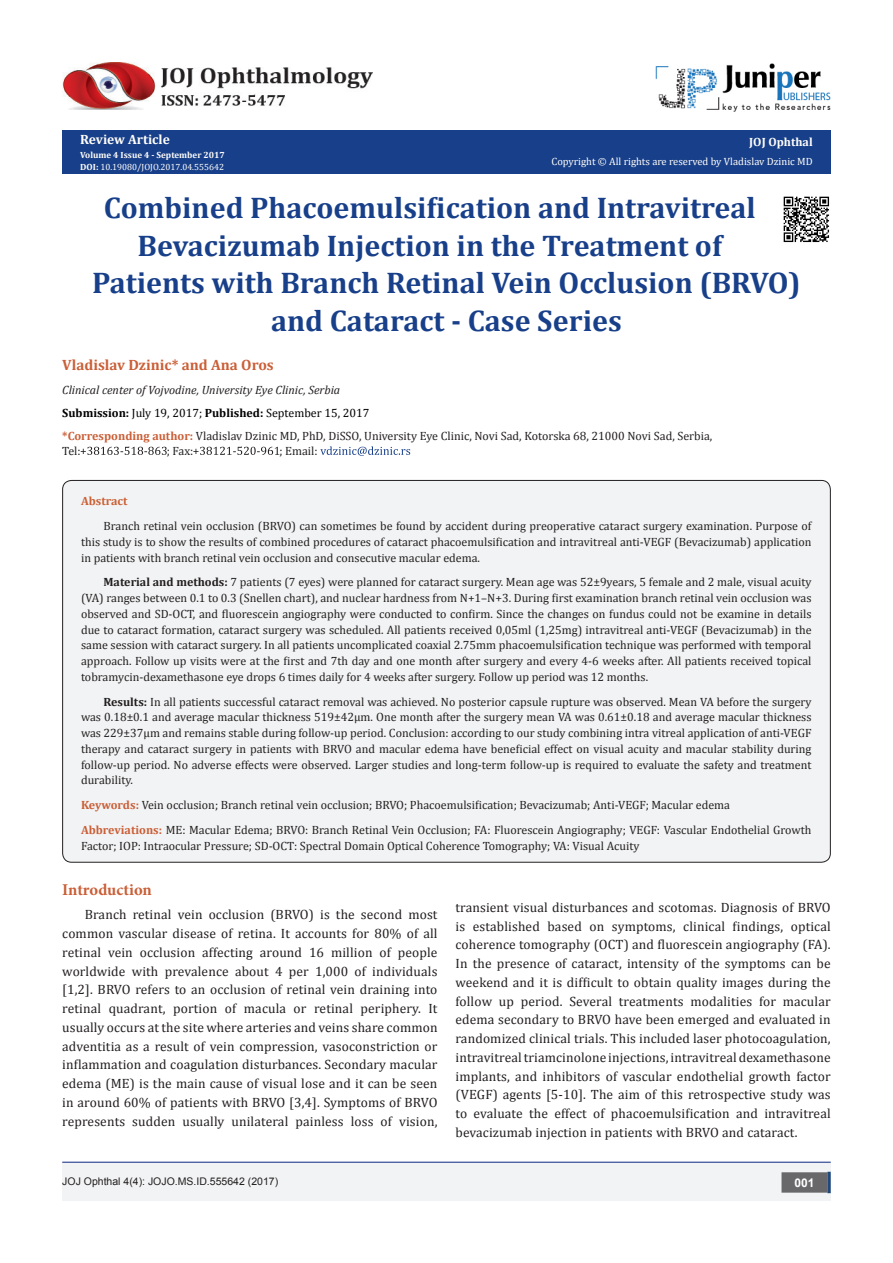
<style>
.page{position:relative;width:893px;height:1263px;background:#fff}
.page>*{position:absolute;margin:0;border:0;box-sizing:border-box;transform-origin:0 0}
.t1{font:700 30px "Cambria";color:#183f89}
.M_Heading1{font:700 16.5px "Minion Pro";letter-spacing:-.005em;color:#ca5f37}
.t2{font:700 15px "Cambria";color:#ca5f37}
.M_Heading1-2{font:13.5px/18.8px "Cambria";letter-spacing:.01em;color:#231f20;text-align:justify}
.t3{font:700 13.5px "Cambria";color:#fffefc}
.t4{font:12px/15.8px "Cambria";color:#231f20;text-align:justify}
.t5{font:italic 12px "Cambria";color:#231f20}
.t6{font:12px "Cambria";color:#000}
.t7{font:700 12px "Cambria";color:#fffefc}
.t8{font:700 12px "Cambria";color:#ca6035}
.t9{font:700 12px "Arial";color:#fff}
.t10{font:10.5px "Cambria";color:#fffefc}
.t11{font:10.5px "Arial";color:#231f20}
.t12{font:9px "Cambria";color:#fff}
.t13{font:700 9px "Cambria";color:#fffefc}
.s1{font-weight:700;color:#fffefc}
.s2{font-weight:700}
.s3{font-weight:700;color:#ca5f37}
</style>
<div class="page">
<div style="left:62px;top:131px;width:769px;height:43px;background:#183f89"></div>
<svg style="left:81px;top:446px;width:86px;height:9px"></svg>
<svg style="left:193px;top:446px;width:86px;height:9px"></svg>
<svg style="left:320px;top:446px;width:90px;height:10px"></svg>
<img style="left:655px;top:63px;width:176px;height:49px">
<img style="left:62px;top:62px;width:311px;height:48px">
<div style="left:62px;top:1162px;width:769px;height:39px;background:#f2f3f4"></div>
<div style="left:782px;top:1173px;width:45px;height:19px;background:#68676a"></div>
<div style="left:781px;top:1172px;width:46px;height:20px;border:2px solid #68676a"></div>
<svg style="left:827px;top:1172px;width:4px;height:21px"></svg>
<hr style="left:62px;top:1162px;width:769px;height:1px;background:#253f8e">
<div style="left:63px;top:480px;width:767px;height:382px;background:#f2f3f4;border-radius:9px"></div>
<img style="left:783px;top:196px;width:47px;height:47px">
<p class="t3" style="left:80px;top:130px;width:91px">Review Article</p>
<p class="t13" style="left:80px;top:148px;width:146px">Volume 4 Issue 4 - September 2017</p>
<p class="t12" style="left:80px;top:161px;width:145px"><span class="s1">DOI:</span> 10.19080/JOJO.2017.04.555642</p>
<p class="t7" style="left:749px;top:134px;width:65px">JOJ Ophthal</p>
<p class="t10" style="left:551px;top:155px;width:263px">Copyright © All rights are reserved by Vladislav Dzinic MD</p>
<p class="t1" style="left:104px;top:187px;width:653px">Combined Phacoemulsification and Intravitreal</p>
<p class="t1" style="left:138px;top:224px;width:586px">Bevacizumab Injection in the Treatment of</p>
<p class="t1" style="left:92px;top:262px;width:710px">Patients with Branch Retinal Vein Occlusion (BRVO)</p>
<p class="t1" style="left:271px;top:299px;width:352px">and Cataract - Case Series</p>
<p class="t2" style="left:62px;top:354px;width:213px">Vladislav Dzinic* and Ana Oros</p>
<p class="t5" style="left:62px;top:381px;width:279px">Clinical center of Vojvodine, University Eye Clinic, Serbia</p>
<p class="t6" style="left:62px;top:406px;width:309px"><span class="s2">Submission:</span> July 19, 2017; <span class="s2">Published:</span> September 15, 2017</p>
<p class="t4" style="left:62px;top:429px;width:652px;line-height:14.4px"><span class="s3">*Corresponding author:</span> Vladislav Dzinic MD, PhD, DiSSO, University Eye Clinic, Novi Sad, Kotorska 68, 21000 Novi Sad, Serbia,<br>Tel:</p>
<p class="t4" style="left:167px;top:443px;width:28px">; Fax:</p>
<p class="t4" style="left:279px;top:443px;width:40px">; Email:</p>
<p class="t8" style="left:81px;top:493px;width:48px">Abstract</p>
<p class="t4" style="left:81px;top:518px;width:732px;text-indent:22px">Branch retinal vein occlusion (BRVO) can sometimes be found by accident during preoperative cataract surgery examination. Purpose of this study is to show the results of combined procedures of cataract phacoemulsification and intravitreal anti-VEGF (Bevacizumab) application in patients with branch retinal vein occlusion and consecutive macular edema.</p>
<p class="t4" style="left:81px;top:574px;width:732px;text-indent:22px"><span class="s2">Material and methods:</span> 7 patients (7 eyes) were planned for cataract surgery. Mean age was 52±9years, 5 female and 2 male, visual acuity (VA) ranges between 0.1 to 0.3 (Snellen chart), and nuclear hardness from N+1–N+3. During first examination branch retinal vein occlusion was observed and SD-OCT, and fluorescein angiography were conducted to confirm. Since the changes on fundus could not be examine in details due to cataract formation, cataract surgery was scheduled. All patients received 0,05ml (1,25mg) intravitreal anti-VEGF (Bevacizumab) in the same session with cataract surgery. In all patients uncomplicated coaxial 2.75mm phacoemulsification technique was performed with temporal approach. Follow up visits were at the first and 7th day and one month after surgery and every 4-6 weeks after. All patients received topical tobramycin-dexamethasone eye drops 6 times daily for 4 weeks after surgery. Follow up period was 12 months.</p>
<p class="t4" style="left:81px;top:693px;width:732px;text-indent:22px"><span class="s2">Results:</span> In all patients successful cataract removal was achieved. No posterior capsule rupture was observed. Mean VA before the surgery was 0.18±0.1 and average macular thickness 519±42µm. One month after the surgery mean VA was 0.61±0.18 and average macular thickness was 229±37µm and remains stable during follow-up period. Conclusion: according to our study combining intra vitreal application of anti-VEGF therapy and cataract surgery in patients with BRVO and macular edema have beneficial effect on visual acuity and macular stability during follow-up period. No adverse effects were observed. Larger studies and long-term follow-up is required to evaluate the safety and treatment durability.</p>
<p class="t4" style="left:81px;top:797px;width:650px"><span class="s3">Keywords:</span> Vein occlusion; Branch retinal vein occlusion; BRVO; Phacoemulsification; Bevacizumab; Anti-VEGF; Macular edema</p>
<p class="t4" style="left:81px;top:822px;width:732px"><span class="s3">Abbreviations:</span> ME: Macular Edema; BRVO: Branch Retinal Vein Occlusion; FA: Fluorescein Angiography; VEGF: Vascular Endothelial Growth<br>Factor; IOP: Intraocular Pressure; SD-OCT: Spectral Domain Optical Coherence Tomography; VA: Visual Acuity</p>
<p class="M_Heading1" style="left:62px;top:878px;width:91px">Introduction</p>
<p class="M_Heading1-2" style="left:62px;top:905px;width:377px;text-indent:22px">Branch retinal vein occlusion (BRVO) is the second most common vascular disease of retina. It accounts for 80% of all retinal vein occlusion affecting around 16 million of people worldwide with prevalence about 4 per 1,000 of individuals [1,2]. BRVO refers to an occlusion of retinal vein draining into retinal quadrant, portion of macula or retinal periphery. It usually occurs at the site where arteries and veins share common adventitia as a result of vein compression, vasoconstriction or inflammation and coagulation disturbances. Secondary macular edema (ME) is the main cause of visual lose and it can be seen in around 60% of patients with BRVO [3,4]. Symptoms of BRVO represents sudden usually unilateral painless loss of vision,</p>
<p class="M_Heading1-2" style="left:455px;top:898px;width:377px">transient visual disturbances and scotomas. Diagnosis of BRVO is established based on symptoms, clinical findings, optical coherence tomography (OCT) and fluorescein angiography (FA).<br>In the presence of cataract, intensity of the symptoms can be weekend and it is difficult to obtain quality images during the follow up period. Several treatments modalities for macular edema secondary to BRVO have been emerged and evaluated in randomized clinical trials. This included laser photocoagulation, intravitreal triamcinolone injections, intravitreal dexamethasone implants, and inhibitors of vascular endothelial growth factor (VEGF) agents [5-10]. The aim of this retrospective study was to evaluate the effect of phacoemulsification and intravitreal bevacizumab injection in patients with BRVO and cataract.</p>
<p class="t11" style="left:62px;top:1175px;width:217px">JOJ Ophthal 4(4): JOJO.MS.ID.555642 (2017)</p>
<p class="t9" style="left:794px;top:1174px;width:22px">001</p>
</div>
